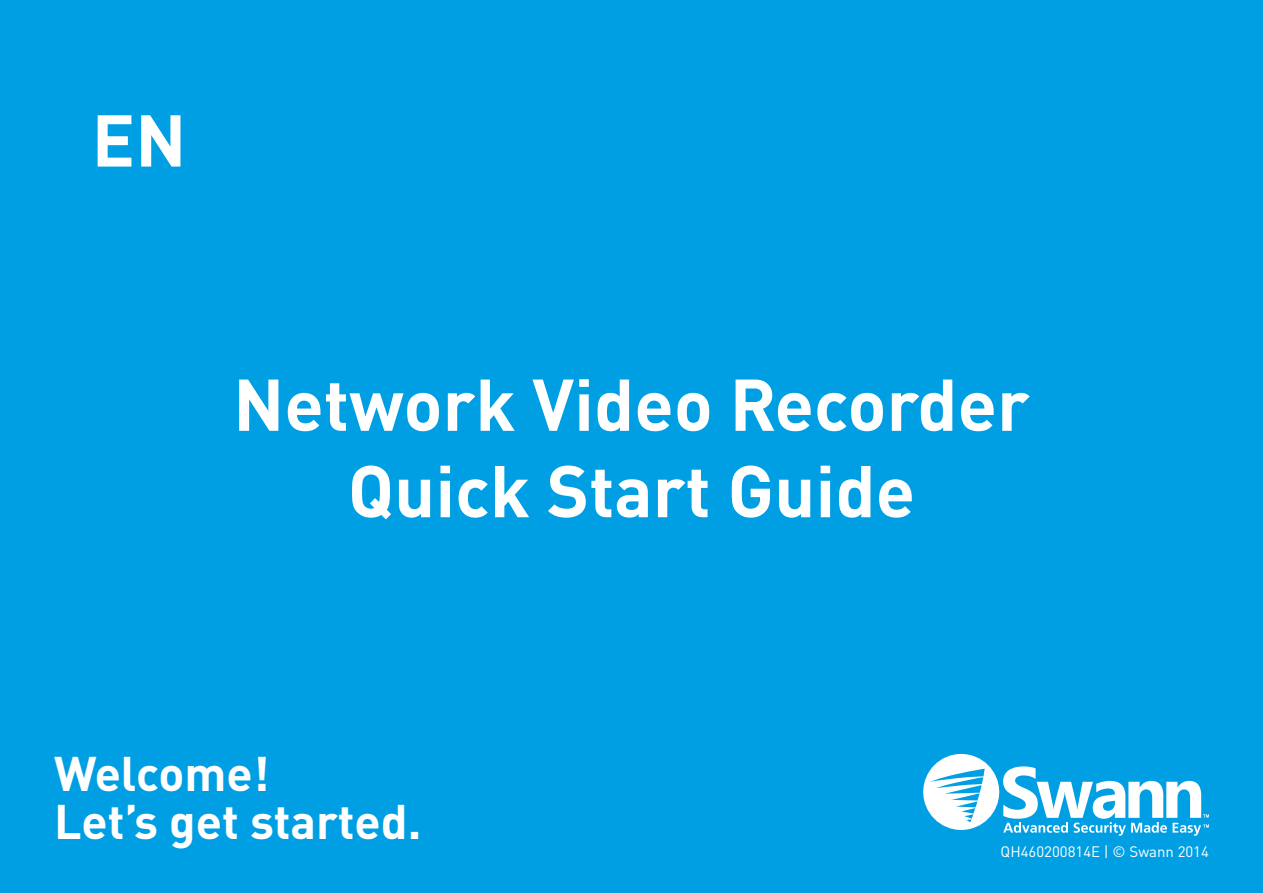
<style>
.page{position:relative;width:1263px;height:893px;background:#009fe3}
.page>*{position:absolute;margin:0;border:0;box-sizing:border-box;transform-origin:0 0}
.t1{font:700 72px/86.4px "DIN Pro";color:#fff;text-align:center}
.t2{font:700 48px/48px "DIN Pro";color:#fff}
.t3{font:15px "DIN Pro";color:#fff}
</style>
<div class="page">
<svg style="left:923px;top:754px;width:286px;height:82px"></svg>
<p class="t1" style="left:92px;top:89px;width:96px">EN</p>
<p class="t1" style="left:233px;top:353px;width:798px">Network Video Recorder<br>Quick Start Guide</p>
<p class="t2" style="left:54px;top:744px;width:369px">Welcome!<br>Let’s get started.</p>
<p class="t3" style="left:1000px;top:840px;width:210px">QH460200814E | © Swann 2014</p>
</div>
